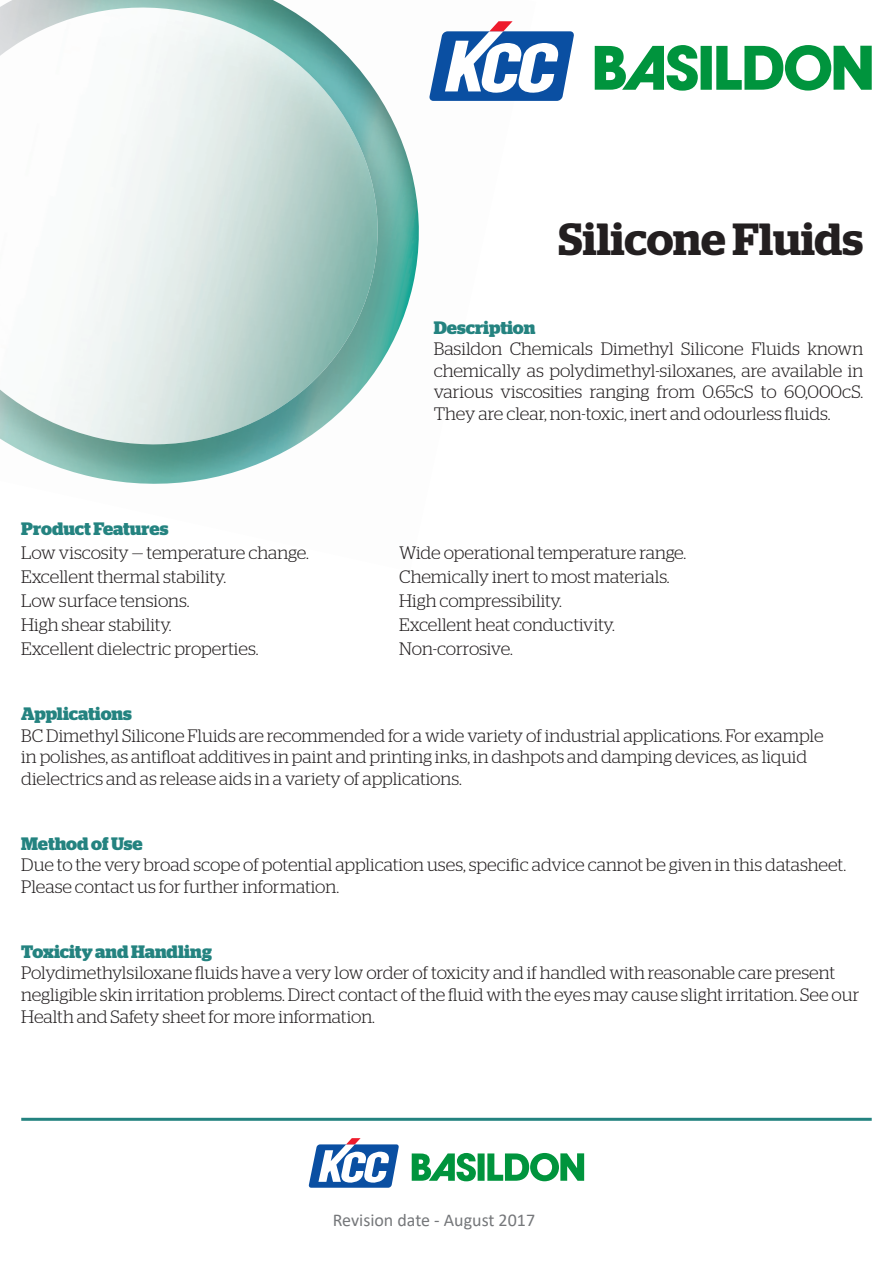
<style>
.page{position:relative;width:893px;height:1263px;background:#fff}
.page>*{position:absolute;margin:0;border:0;box-sizing:border-box;transform-origin:0 0}
.t1{font:600 45px "Stag";color:#231f20}
.t2{font:300 18px/21.6px "Stag";color:#231f20}
.t3{font:700 18px "Stag";letter-spacing:-.005em;color:#248380}
.t4{font:18px "Calibri";color:#75777a}
</style>
<div class="page">
<svg style="left:0;top:0;width:419px;height:484px"></svg>
<hr style="left:21px;top:1118px;width:851px;height:3px;background:#248380">
<svg style="left:412px;top:1153px;width:172px;height:28px"></svg>
<svg style="left:309px;top:1138px;width:90px;height:50px"></svg>
<svg style="left:595px;top:45px;width:277px;height:46px"></svg>
<svg style="left:429px;top:21px;width:145px;height:80px"></svg>
<p class="t1" style="left:559px;top:213px;width:306px">Silicone Fluids</p>
<p class="t3" style="left:434px;top:317px;width:103px">Description</p>
<p class="t2" style="left:434px;top:338px;width:431px;text-align:justify">Basildon Chemicals Dimethyl Silicone Fluids known chemically as polydimethyl-siloxanes, are available in various viscosities ranging from 0.65cS to 60,000cS.<br>They are clear, non-toxic, inert and odourless fluids.</p>
<p class="t3" style="left:21px;top:518px;width:149px">Product Features</p>
<p class="t2" style="left:21px;top:542px;width:289px">Low viscosity — temperature change.</p>
<p class="t2" style="left:399px;top:542px;width:289px">Wide operational temperature range.</p>
<p class="t2" style="left:21px;top:566px;width:206px">Excellent thermal stability.</p>
<p class="t2" style="left:399px;top:566px;width:272px">Chemically inert to most materials.</p>
<p class="t2" style="left:21px;top:590px;width:170px">Low surface tensions.</p>
<p class="t2" style="left:399px;top:590px;width:164px">High compressibility.</p>
<p class="t2" style="left:21px;top:614px;width:152px">High shear stability.</p>
<p class="t2" style="left:399px;top:614px;width:217px">Excellent heat conductivity.</p>
<p class="t2" style="left:21px;top:638px;width:239px">Excellent dielectric properties.</p>
<p class="t2" style="left:399px;top:638px;width:115px">Non-corrosive.</p>
<p class="t3" style="left:21px;top:703px;width:112px">Applications</p>
<p class="t2" style="left:21px;top:724px;width:804px">BC Dimethyl Silicone Fluids are recommended for a wide variety of industrial applications. For example in polishes, as antifloat additives in paint and printing inks, in dashpots and damping devices, as liquid dielectrics and as release aids in a variety of applications.</p>
<p class="t3" style="left:21px;top:833px;width:123px">Method of Use</p>
<p class="t2" style="left:21px;top:854px;width:826px">Due to the very broad scope of potential application uses, specific advice cannot be given in this datasheet.<br>Please contact us for further information.</p>
<p class="t3" style="left:21px;top:941px;width:192px">Toxicity and Handling</p>
<p class="t2" style="left:21px;top:962px;width:840px">Polydimethylsiloxane fluids have a very low order of toxicity and if handled with reasonable care present negligible skin irritation problems. Direct contact of the fluid with the eyes may cause slight irritation. See our<br>Health and Safety sheet for more information.</p>
<p class="t4" style="left:333px;top:1207px;width:204px">Revision date - August 2017</p>
</div>
